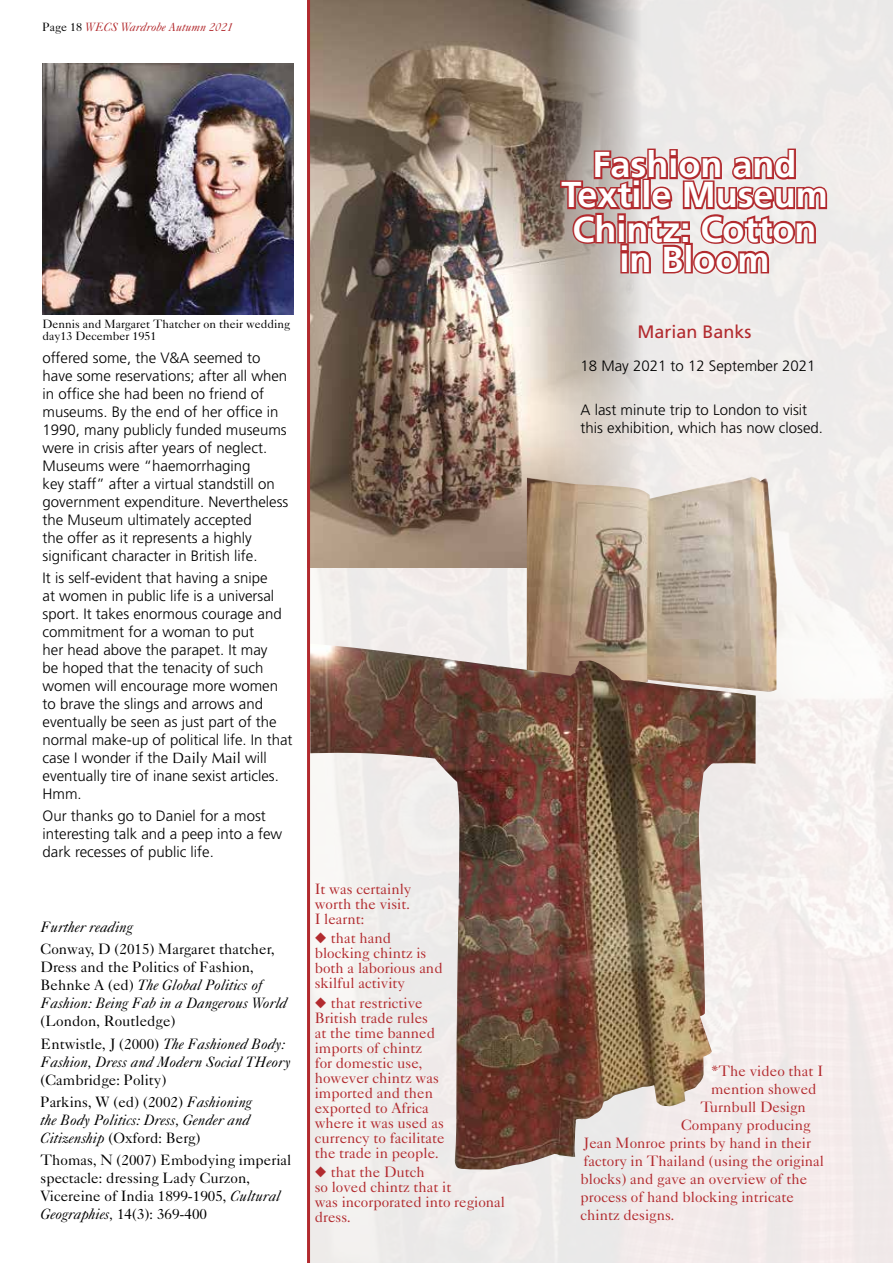
<style>
.page{position:relative;width:893px;height:1263px;background:#fff}
.page>*{position:absolute;margin:0;border:0;box-sizing:border-box;transform-origin:0 0}
.t1{font:700 36px/30px "Frutiger";color:#fff;text-align:center}
.t2{font:18px "Frutiger";color:#b22a2e}
.t3{font:300 15px/18px "Frutiger";color:#000}
.t4{font:15px/15px "Caslon Five Forty";color:#b22a2e}
.t5{font:15px/18px "Caslon Five Forty";color:#000}
.t6{font:italic 15px/18px "Caslon Five Forty";color:#000}
.t7{font:12px/12px "Caslon Five Forty";color:#000}
.t8{font:italic 12px "Caslon Five Forty";color:#b22a2e}
.s1{font-style:normal;color:#000}
.s2{font-family:"Optima";font-weight:400}
.s3{font-style:italic}
.s4{font-style:normal}
</style>
<div class="page">
<img style="left:310px;top:0;width:336px;height:567px">
<svg style="left:558px;top:147px;width:271px;height:129px;background:#c98d8d"></svg>
<img style="left:527px;top:477px;width:249px;height:215px">
<img style="left:43px;top:64px;width:250px;height:251px">
<img style="left:310px;top:643px;width:446px;height:527px">
<hr style="left:307px;top:0;width:3px;height:1263px;background:#b22a2e">
<p class="t8" style="left:43px;top:19px;width:192px"><span class="s1">Page 18</span> WECS Wardrobe Autumn 2021</p>
<p class="t7" style="left:43px;top:318px;width:249px">Dennis and Margaret Thatcher on their wedding day13 December 1951</p>
<p class="t3" style="left:43px;top:349px;width:247px">offered some, the V&amp;A seemed to have some reservations; after all when in office she had been no friend of museums. By the end of her office in 1990, many publicly funded museums were in crisis after years of neglect.<br>Museums were “haemorrhaging<br>key staff” after a virtual standstill on government expenditure. Nevertheless the Museum ultimately accepted<br>the offer as it represents a highly significant character in British life.</p>
<p class="t3" style="left:43px;top:569px;width:252px">It is self-evident that having a snipe<br>at women in public life is a universal sport. It takes enormous courage and commitment for a woman to put<br>her head above the parapet. It may<br>be hoped that the tenacity of such women will encourage more women to brave the slings and arrows and eventually be seen as just part of the normal make-up of political life. In that case I wonder if the <span class="s2">Daily Mail</span> will eventually tire of inane sexist articles.<br>Hmm.</p>
<p class="t3" style="left:43px;top:807px;width:241px">Our thanks go to Daniel for a most interesting talk and a peep into a few dark recesses of public life.</p>
<p class="t6" style="left:40px;top:918px;width:94px">Further reading</p>
<p class="t5" style="left:40px;top:940px;width:248px">Conway, D (2015) Margaret thatcher, Dress and the Politics of Fashion, Behnke A (ed) <span class="s3">The Global Politics of Fashion: Being Fab in a Dangerous World</span></p>
<p class="t5" style="left:40px;top:1010px;width:246px;line-height:22.2px">(London, Routledge)<br>Entwistle, J (2000) <span class="s3">The Fashioned Body:</span></p>
<p class="t6" style="left:40px;top:1052px;width:252px">Fashion, Dress and Modern Social THeory</p>
<p class="t5" style="left:40px;top:1068px;width:213px;line-height:22.2px">(Cambridge: Polity)<br>Parkins, W (ed) (2002) <span class="s3">Fashioning</span></p>
<p class="t6" style="left:40px;top:1110px;width:211px">the Body Politics: Dress, Gender and<br>Citizenship <span class="s4">(Oxford: Berg)</span></p>
<p class="t5" style="left:40px;top:1150px;width:252px">Thomas, N (2007) Embodying imperial spectacle: dressing Lady Curzon, Vicereine of India 1899-1905, <span class="s3">Cultural Geographies,</span> 14(3): 369-400</p>
<p class="t4" style="left:315px;top:881px;width:98px;text-align:justify">It was certainly worth the visit.<br>I learnt:</p>
<p class="t4" style="left:315px;top:930px;width:129px">◆ that hand blocking chintz is both a laborious and skilful activity</p>
<p class="t4" style="left:315px;top:994px;width:131px">◆ that restrictive<br>British trade rules<br>at the time banned imports of chintz<br>for domestic use, however chintz was imported and then exported to Africa where it was used as currency to facilitate the trade in people.</p>
<p class="t4" style="left:315px;top:1164px;width:192px">◆ that the Dutch<br>so loved chintz that it<br>was incorporated into regional dress.</p>
<h1 class="t1" style="left:562px;top:150px;width:268px">Fashion and<br>Textile Museum</h1>
<h1 class="t1" style="left:573px;top:214px;width:246px">Chintz: Cotton in Bloom</h1>
<p class="t2" style="left:638px;top:322px;width:116px">Marian Banks</p>
<p class="t3" style="left:580px;top:356px;width:237px">18 May 2021 to 12 September 2021</p>
<p class="t3" style="left:580px;top:401px;width:244px">A last minute trip to London to visit this exhibition, which has now closed.</p>
<p class="t4" style="left:711px;top:1063px;width:114px">*The video that I</p>
<p class="t4" style="left:711px;top:1081px;width:107px">mention showed</p>
<p class="t4" style="left:700px;top:1099px;width:107px">Turnbull Design</p>
<p class="t4" style="left:681px;top:1117px;width:131px">Company producing</p>
<p class="t4" style="left:584px;top:1135px;width:229px">Jean Monroe prints by hand in their</p>
<p class="t4" style="left:584px;top:1153px;width:242px">factory in Thailand (using the original</p>
<p class="t4" style="left:580px;top:1171px;width:228px">blocks) and gave an overview of the</p>
<p class="t4" style="left:580px;top:1189px;width:215px">process of hand blocking intricate</p>
<p class="t4" style="left:580px;top:1207px;width:96px">chintz designs.</p>
</div>
